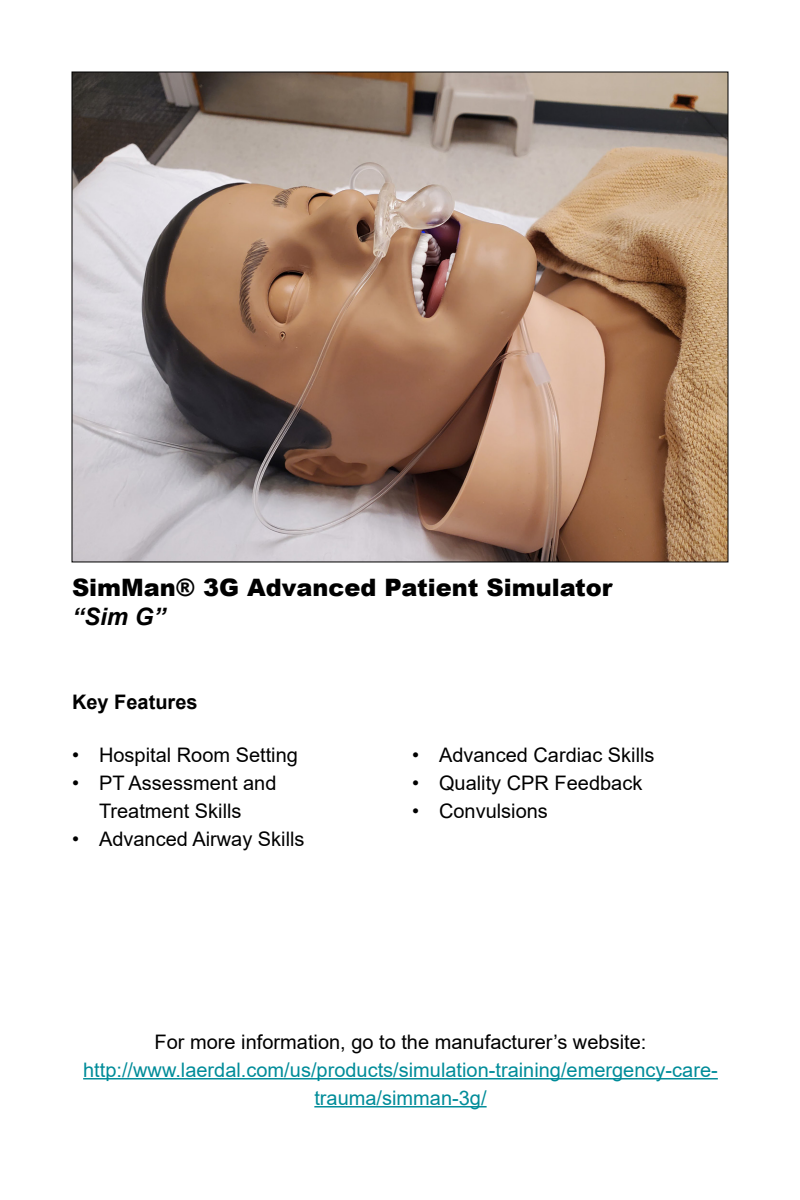
<style>
.page{position:relative;width:800px;height:1200px;background:#fff}
.page>*{position:absolute;margin:0;border:0;box-sizing:border-box;transform-origin:0 0}
.t1{font:900 24px "Arial";color:#000}
.Name_of_Sim{font:italic 700 24px "Arial";color:#000}
.Cover_Text{font:20px/28px "Arial";color:#000;text-align:center}
.Cover_Text-2{font:20px/28px "Arial";color:#008c99;text-align:center}
.Cover_Text-3{font:700 20px "Arial";color:#000}
</style>
<div class="page">
<img style="left:74px;top:74px;width:652px;height:486px">
<hr style="left:83px;top:1078px;width:635px;height:1px;background:#008c99">
<hr style="left:314px;top:1106px;width:173px;height:1px;background:#008c99">
<p class="t1" style="left:72px;top:570px;width:542px">SimMan® 3G Advanced Patient Simulator</p>
<p class="Name_of_Sim" style="left:72px;top:601px;width:95px">“Sim G”</p>
<p class="Cover_Text-3" style="left:72px;top:687px;width:127px">Key Features</p>
<p class="Cover_Text" style="left:72px;top:740px;width:227px">• Hospital Room Setting</p>
<p class="Cover_Text" style="left:72px;top:768px;width:206px">• PT Assessment and<br>Treatment Skills</p>
<p class="Cover_Text" style="left:72px;top:824px;width:234px">• Advanced Airway Skills</p>
<p class="Cover_Text" style="left:412px;top:740px;width:244px">• Advanced Cardiac Skills</p>
<p class="Cover_Text" style="left:412px;top:768px;width:232px">• Quality CPR Feedback</p>
<p class="Cover_Text" style="left:412px;top:796px;width:137px">• Convulsions</p>
<p class="Cover_Text" style="left:155px;top:1027px;width:493px">For more information, go to the manufacturer’s website:</p>
<p class="Cover_Text-2" style="left:83px;top:1055px;width:636px">http://www.laerdal.com/us/products/simulation-training/emergency-care&shy;trauma/simman-3g/</p>
</div>
